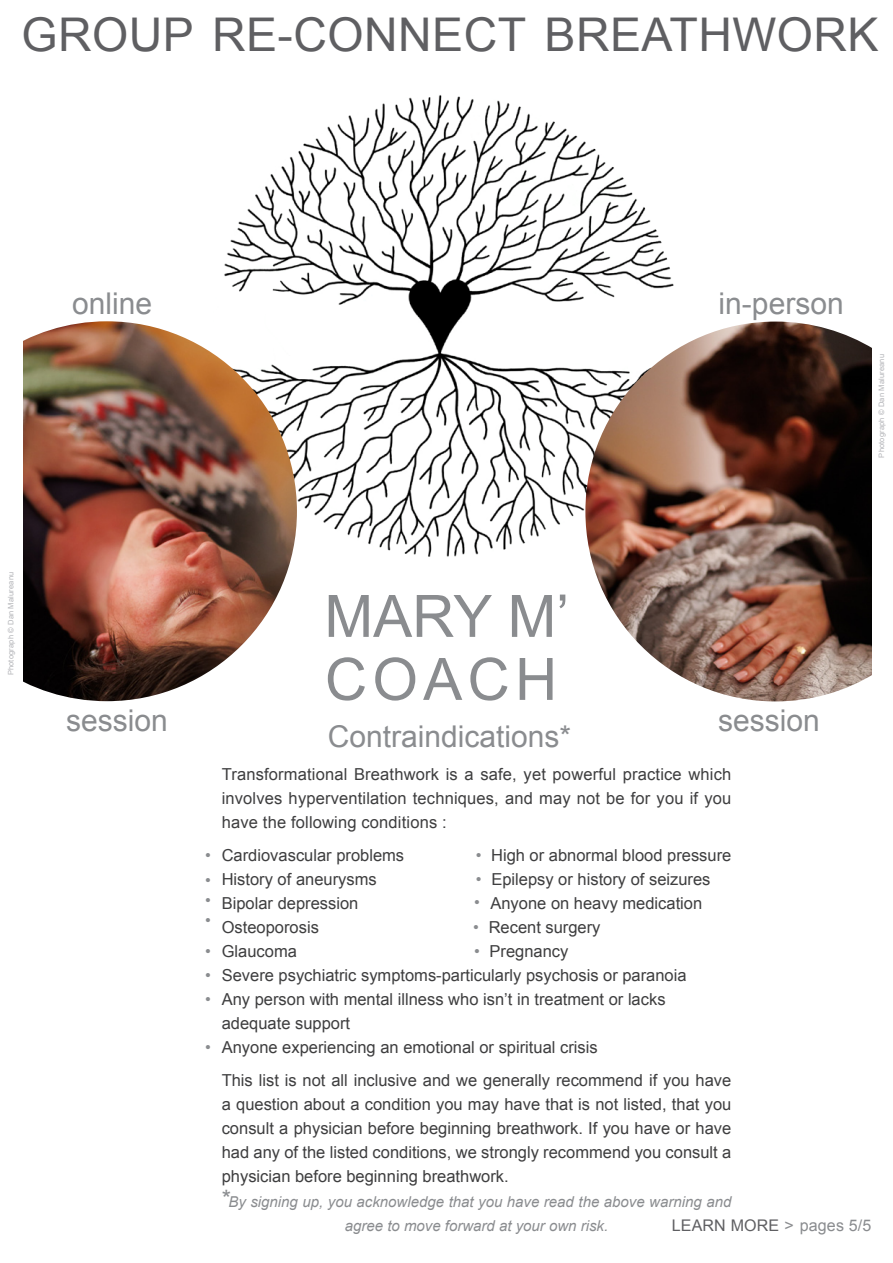
<style>
.page{position:relative;width:893px;height:1263px;background:#fff}
.page>*{position:absolute;margin:0;border:0;box-sizing:border-box;transform-origin:0 0}
.t1{font:58.5px "Arial";letter-spacing:.09em;color:#8a8c8f}
.t2{font:46.5px "Arial";letter-spacing:.01em;color:#5f5f62}
.t3{font:30px "Arial";color:#8a8c8f}
.t4{font:16.5px/24px "Arial";color:#3e3e3f;text-align:justify}
.t5{font:16.5px "Arial";color:#8a8c8f}
.t6{font:16.05px "Arial";letter-spacing:.01em;color:#5f5f62}
.t7{font:italic 15px/24px "Arial";color:#8a8c8f;text-align:center}
.t8{font:7.5px "Arial";letter-spacing:.02em;color:#b2b3b7}
.s1{font-style:normal;font-size:24px}
.s2{color:#8a8c8f}
</style>
<div class="page">
<img style="left:224px;top:95px;width:450px;height:462px">
<img style="left:585px;top:322px;width:287px;height:379px">
<img style="left:23px;top:321px;width:274px;height:380px">
<p class="t2" style="left:21px;top:9px;width:859px">GROUP RE-CONNECT BREATHWORK</p>
<p class="t8" style="left:7px;top:675px;width:105px;rotate:-90deg">Photograph © Dan Malureanu</p>
<p class="t3" style="left:72px;top:286px;width:82px">online</p>
<p class="t3" style="left:719px;top:286px;width:127px">in-person</p>
<p class="t8" style="left:877px;top:458px;width:105px;rotate:-90deg">Photograph © Dan Malureanu</p>
<p class="t1" style="left:324px;top:583px;width:246px">MARY M’</p>
<p class="t1" style="left:325px;top:646px;width:234px">COACH</p>
<p class="t3" style="left:66px;top:703px;width:103px">session</p>
<p class="t3" style="left:718px;top:703px;width:103px">session</p>
<p class="t3" style="left:328px;top:719px;width:245px">Contraindications*</p>
<p class="t4" style="left:222px;top:762px;width:511px">Transformational Breathwork is a safe, yet powerful practice which involves hyperventilation techniques, and may not be for you if you have the following conditions :</p>
<p class="t4" style="left:222px;top:843px;width:184px">Cardiovascular problems</p>
<p class="t4" style="left:491px;top:843px;width:242px">High or abnormal blood pressure</p>
<p class="t4" style="left:222px;top:867px;width:156px">History of aneurysms</p>
<p class="t4" style="left:491px;top:867px;width:221px">Epilepsy or history of seizures</p>
<p class="t4" style="left:222px;top:891px;width:138px">Bipolar depression</p>
<p class="t4" style="left:490px;top:891px;width:213px">Anyone on heavy medication</p>
<p class="t4" style="left:222px;top:915px;width:99px">Osteoporosis</p>
<p class="t4" style="left:489px;top:915px;width:113px">Recent surgery</p>
<p class="t4" style="left:222px;top:939px;width:77px">Glaucoma</p>
<p class="t4" style="left:490px;top:939px;width:80px">Pregnancy</p>
<p class="t4" style="left:222px;top:963px;width:466px">Severe psychiatric symptoms-particularly psychosis or paranoia</p>
<p class="t4" style="left:222px;top:987px;width:445px">Any person with mental illness who isn’t in treatment or lacks</p>
<p class="t4" style="left:222px;top:1011px;width:130px">adequate support</p>
<p class="t4" style="left:222px;top:1035px;width:377px">Anyone experiencing an emotional or spiritual crisis</p>
<p class="t4" style="left:222px;top:1068px;width:511px">This list is not all inclusive and we generally recommend if you have a question about a condition you may have that is not listed, that you consult a physician before beginning breathwork. If you have or have had any of the listed conditions, we strongly recommend you consult a physician before beginning breathwork.</p>
<p class="t7" style="left:222px;top:1190px;width:511px"><span class="s1">*</span>By signing up, you acknowledge that you have read the above warning and agree to move forward at your own risk.</p>
<p class="t5" style="left:476px;top:846px;width:7px">•</p>
<p class="t5" style="left:476px;top:870px;width:7px">•</p>
<p class="t5" style="left:474px;top:893px;width:7px">•</p>
<p class="t5" style="left:473px;top:918px;width:7px">•</p>
<p class="t5" style="left:474px;top:942px;width:7px">•</p>
<p class="t5" style="left:205px;top:846px;width:7px">•</p>
<p class="t5" style="left:205px;top:870px;width:7px">•</p>
<p class="t5" style="left:205px;top:891px;width:7px">•</p>
<p class="t5" style="left:205px;top:911px;width:7px">•</p>
<p class="t5" style="left:205px;top:942px;width:7px">•</p>
<p class="t5" style="left:205px;top:966px;width:7px">•</p>
<p class="t5" style="left:205px;top:990px;width:7px">•</p>
<p class="t5" style="left:205px;top:1038px;width:7px">•</p>
<p class="t6" style="left:672px;top:1217px;width:201px">LEARN MORE <span class="s2">&gt; pages 5/5</span></p>
</div>
